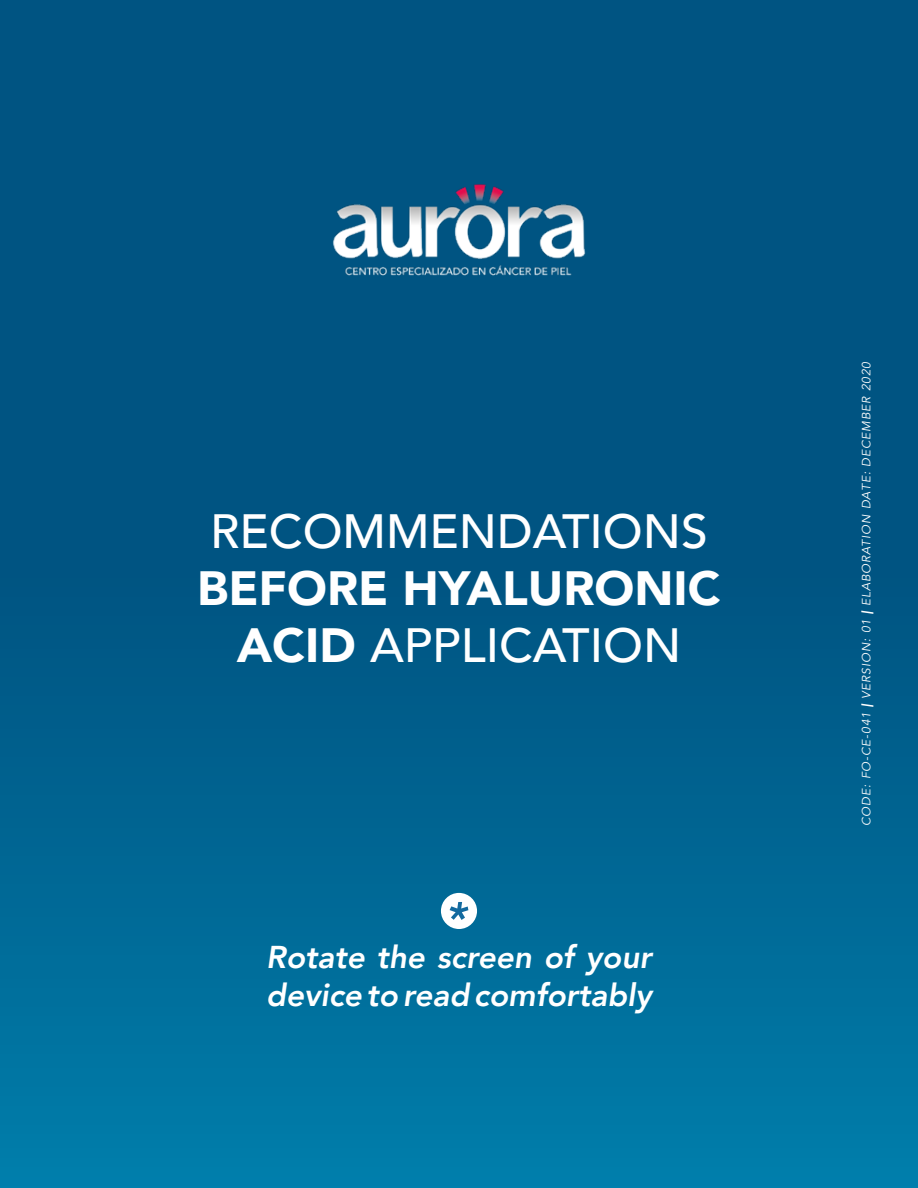
<style>
.page{position:relative;width:918px;height:1188px;background:#fff}
.page>*{position:absolute;margin:0;border:0;box-sizing:border-box;transform-origin:0 0}
.t1{font:900 48px/57px "Avenir";color:#fff;text-align:center}
.t2{font:500 48px "Avenir";color:#fff}
.t3{font:italic 800 31.5px/37.8px "Avenir";color:#fff}
.t4{font:italic 12px "Avenir";letter-spacing:.07em;color:#fff}
.s1{font-weight:500}
.s2{font-weight:900}
</style>
<div class="page">
<div style="left:0;top:0;width:918px;height:1188px;background:linear-gradient(to bottom,#004a78,#0074a1)"></div>
<img style="left:328px;top:182px;width:262px;height:95px">
<div style="left:441px;top:893px;width:36px;height:36px;background:#fff;border-radius:50%"></div>
<svg style="left:450px;top:902px;width:18px;height:18px"></svg>
<h1 class="t2" style="left:210px;top:490px;width:499px">RECOMMENDATIONS</h1>
<h1 class="t1" style="left:197px;top:559px;width:525px">BEFORE HYALURONIC<br>ACID <span class="s1">APPLICATION</span></h1>
<h2 class="t3" style="left:266px;top:938px;width:387px">Rotate the screen of your device to read comfortably</h2>
<p class="t4" style="left:859px;top:826px;width:466px;rotate:-90deg">CODE: FO-CE-041 <span class="s2">|</span> VERSION: 01 <span class="s2">|</span> ELABORATION DATE: DECEMBER 2020</p>
</div>
